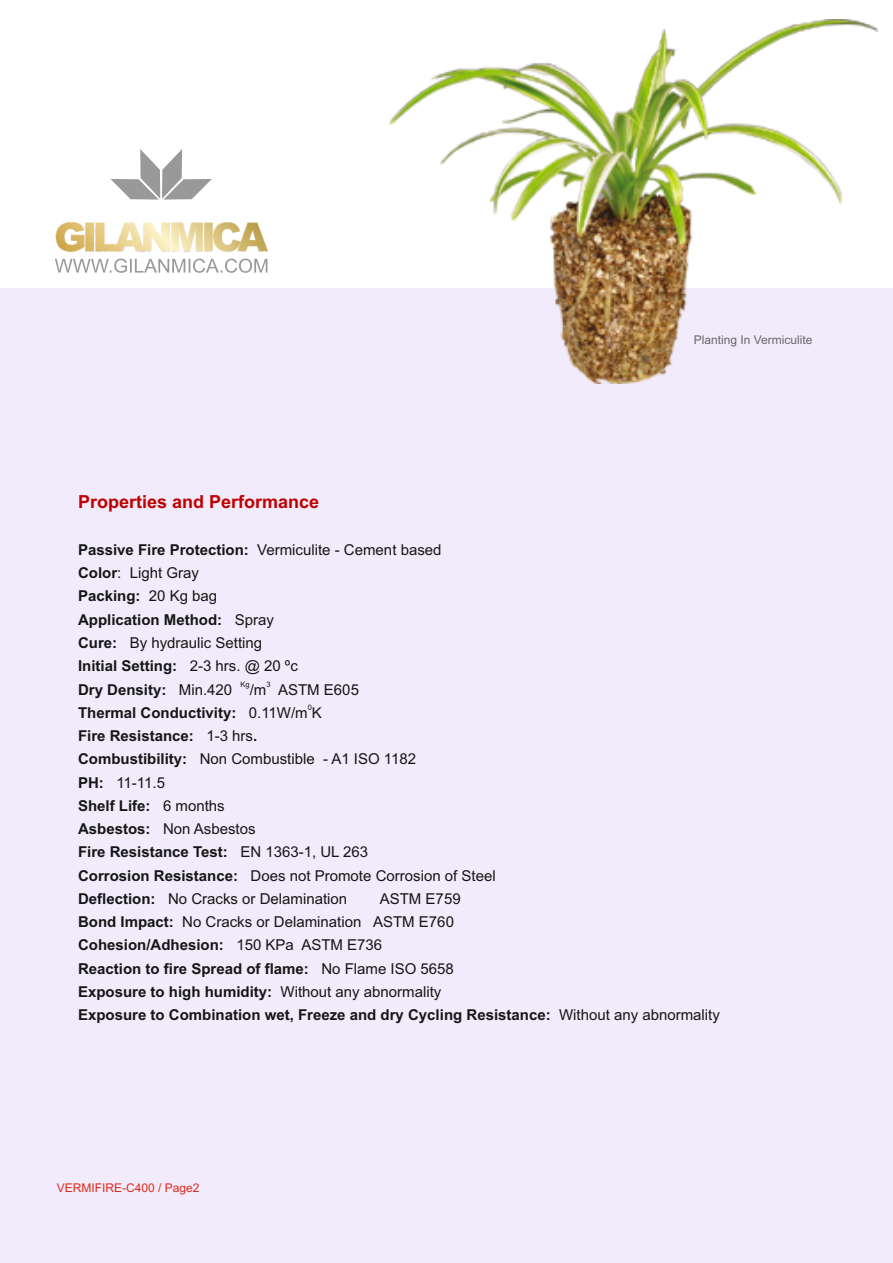
<style>
.page{position:relative;width:893px;height:1263px;background:#fff}
.page>*{position:absolute;margin:0;border:0;box-sizing:border-box;transform-origin:0 0}
.t1{font:700 18px "Arial";color:#bf0000}
.t2{font:15px/23.2px "Arial";color:#151616}
.t3{font:700 15px/23.2px "Arial";color:#151616}
.t4{font:12px "Arial";color:#686868}
.t5{font:12px "Arial";color:#dd2b1c}
.t6{font:7.5px "Arial";color:#151616}
.s1{font-weight:700}
.s2{font-weight:400}
</style>
<div class="page">
<div style="left:0;top:288px;width:893px;height:975px;background:#f2ebfb"></div>
<img style="left:389px;top:19px;width:488px;height:365px">
<svg style="left:55px;top:259px;width:212px;height:14px"></svg>
<img style="left:55px;top:222px;width:213px;height:30px">
<svg style="left:110px;top:149px;width:102px;height:51px"></svg>
<p class="t4" style="left:694px;top:335px;width:120px">Planting In Vermiculite</p>
<p class="t1" style="left:78px;top:495px;width:243px">Properties and Performance</p>
<p class="t2" style="left:78px;top:539px;width:365px"><span class="s1">Passive Fire Protection:</span> Vermiculite - Cement based<br><span class="s1">Color</span>: Light Gray<br><span class="s1">Packing:</span> 20 Kg bag<br><span class="s1">Application Method:</span> Spray<br><span class="s1">Cure:</span> By hydraulic Setting<br><span class="s1">Initial Setting:</span> 2-3 hrs. @ 20 ºc</p>
<p class="t6" style="left:241px;top:681px;width:11px">Kg</p>
<p class="t6" style="left:266px;top:681px;width:6px">3</p>
<p class="t2" style="left:78px;top:679px;width:282px"><span class="s1">Dry Density:</span> Min.420 /m ASTM E605</p>
<p class="t6" style="left:308px;top:705px;width:6px">0</p>
<p class="t2" style="left:78px;top:702px;width:419px"><span class="s1">Thermal Conductivity:</span> 0.11W/m K<br><span class="s1">Fire Resistance:</span> 1-3 hrs<span class="s1">.<br>Combustibility:</span> Non Combustible - A1 ISO 1182<br><span class="s1">PH:</span> 11-11.5<br><span class="s1">Shelf Life:</span> 6 months<br><span class="s1">Asbestos:</span> Non Asbestos<br><span class="s1">Fire Resistance Test:</span> EN 1363-1, UL 263<br><span class="s1">Corrosion Resistance:</span> Does not Promote Corrosion of Steel <span class="s1">Deflection:</span> No Cracks or Delamination</p>
<p class="t3" style="left:78px;top:888px;width:643px;text-indent:302px"><span class="s2">ASTM E759<br></span>Bond Impact: <span class="s2">No Cracks or Delamination ASTM E760<br></span>Cohesion/Adhesion: <span class="s2">150 KPa ASTM E736<br></span>Reaction to fire Spread of flame: <span class="s2">No Flame ISO 5658<br></span>Exposure to high humidity: <span class="s2">Without any abnormality<br></span>Exposure to Combination wet, Freeze and dry Cycling Resistance: <span class="s2">Without any abnormality</span></p>
<p class="t5" style="left:57px;top:1183px;width:144px">VERMIFIRE-C400 / Page2</p>
</div>
